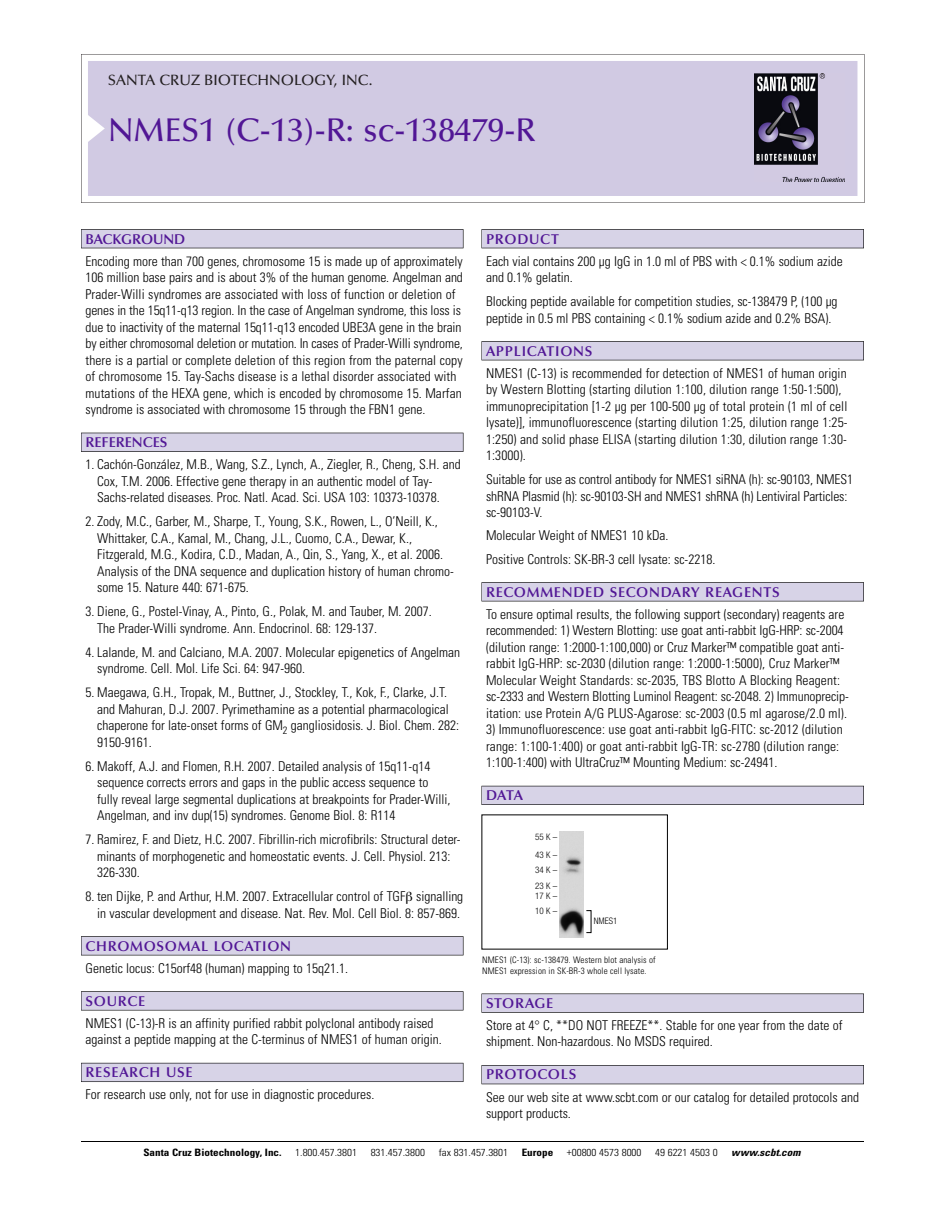
<style>
.page{position:relative;width:945px;height:1215px;background:#fff}
.page>*{position:absolute;margin:0;border:0;box-sizing:border-box;transform-origin:0 0}
.t1{font:500 33px "Optima";color:#511695}
.t2{font:500 15px "Optima";color:#231f20}
.t3{font:600 14.25px "Optima";letter-spacing:.05em;color:#511695}
.t4{font:600 14.25px "Optima";color:#511695}
.t5{font:300 condensed 13.5px/16.5px "Univers";color:#000}
.t6{font:300 condensed 10.2px "Univers";color:#000;scale:1.1 1}
.t7{font:700 condensed 10.2px "Univers";color:#000;scale:1.1 1}
.t8{font:italic 700 condensed 10.2px "Univers";letter-spacing:.005em;color:#000;scale:1.1 1}
.t9{font:300 condensed 9px/10.5px "Univers";letter-spacing:.015em;color:#000}
.t10{font:300 condensed 9px/18.3px "Helvetica Neue";color:#000}
</style>
<div class="page">
<svg style="left:81px;top:54px;width:783px;height:149px"></svg>
<div style="left:88px;top:61px;width:769px;height:135px;background:#d1cae3"></div>
<img style="left:755px;top:74px;width:90px;height:108px">
<div style="left:81px;top:229px;width:382px;height:19px;background:#525156"></div>
<div style="left:81px;top:230px;width:382px;height:18px;background:#d7d3e7"></div>
<div style="left:81px;top:433px;width:382px;height:19px;background:#515055"></div>
<div style="left:81px;top:433px;width:382px;height:18px;background:#d7d3e7"></div>
<div style="left:81px;top:936px;width:382px;height:19px;background:#545357"></div>
<div style="left:81px;top:937px;width:382px;height:18px;background:#d7d3e7"></div>
<div style="left:81px;top:991px;width:382px;height:19px;background:#575759"></div>
<div style="left:81px;top:992px;width:382px;height:18px;background:#d7d3e7"></div>
<div style="left:81px;top:1063px;width:382px;height:19px;background:#5b5a62"></div>
<div style="left:81px;top:1063px;width:382px;height:18px;background:#d7d3e7"></div>
<div style="left:482px;top:229px;width:382px;height:19px;background:#525156"></div>
<div style="left:482px;top:230px;width:381px;height:18px;background:#d7d3e7"></div>
<div style="left:482px;top:341px;width:382px;height:19px;background:#525155"></div>
<div style="left:482px;top:342px;width:381px;height:18px;background:#d7d3e7"></div>
<div style="left:482px;top:582px;width:382px;height:19px;background:#545357"></div>
<div style="left:482px;top:583px;width:381px;height:18px;background:#d7d3e7"></div>
<div style="left:482px;top:786px;width:382px;height:19px;background:#54535a"></div>
<div style="left:482px;top:786px;width:381px;height:18px;background:#d7d3e7"></div>
<div style="left:482px;top:994px;width:382px;height:19px;background:#575759"></div>
<div style="left:482px;top:994px;width:381px;height:18px;background:#d7d3e7"></div>
<div style="left:482px;top:1065px;width:382px;height:19px;background:#525158"></div>
<div style="left:482px;top:1066px;width:381px;height:18px;background:#d7d3e7"></div>
<hr style="left:81px;top:1141px;width:783px;height:1px;background:#000">
<img style="left:560px;top:831px;width:24px;height:107px">
<p class="t2" style="left:108px;top:74px;width:266px">SANTA CRUZ BIOTECHNOLOGY, INC.</p>
<h1 class="t1" style="left:108px;top:117px;width:429px">NMES1 (C-13)-R: sc-138479-R</h1>
<p class="t4" style="left:86px;top:233px;width:101px">BACKGROUND</p>
<p class="t5" style="left:86px;top:254px;width:379px">Encoding more than 700 genes, chromosome 15 is made up of approximately 106 million base pairs and is about 3% of the human genome. Angelman and Prader-Willi syndromes are associated with loss of function or deletion of genes in the 15q11-q13 region. In the case of Angelman syndrome, this loss is due to inactivity of the maternal 15q11-q13 encoded UBE3A gene in the brain by either chromosomal deletion or mutation. In cases of Prader-Willi syndrome, there is a partial or complete deletion of this region from the paternal copy of chromosome 15. Tay-Sachs disease is a lethal disorder associated with mutations of the HEXA gene, which is encoded by chromosome 15. Marfan syndrome is associated with chromosome 15 through the FBN1 gene.</p>
<p class="t4" style="left:86px;top:437px;width:84px">REFERENCES</p>
<p class="t5" style="left:97px;top:457px;width:365px;text-indent:-12px">1. Cachón-González, M.B., Wang, S.Z., Lynch, A., Ziegler, R., Cheng, S.H. and<br>Cox, T.M. 2006. Effective gene therapy in an authentic model of Tay-<br>Sachs-related diseases. Proc. Natl. Acad. Sci. USA 103: 10373-10378.</p>
<p class="t5" style="left:97px;top:514px;width:358px;text-indent:-12px">2. Zody, M.C., Garber, M., Sharpe, T., Young, S.K., Rowen, L., O’Neill, K., Whittaker, C.A., Kamal, M., Chang, J.L., Cuomo, C.A., Dewar, K., Fitzgerald, M.G., Kodira, C.D., Madan, A., Qin, S., Yang, X., et al. 2006.<br>Analysis of the DNA sequence and duplication history of human chromo&shy;some 15. Nature 440: 671-675.</p>
<p class="t5" style="left:97px;top:604px;width:336px;text-indent:-12px">3. Diene, G., Postel-Vinay, A., Pinto, G., Polak, M. and Tauber, M. 2007.<br>The Prader-Willi syndrome. Ann. Endocrinol. 68: 129-137.</p>
<p class="t5" style="left:97px;top:645px;width:365px;text-indent:-12px">4. Lalande, M. and Calciano, M.A. 2007. Molecular epigenetics of Angelman syndrome. Cell. Mol. Life Sci. 64: 947-960.</p>
<p class="t5" style="left:97px;top:685px;width:364px;text-indent:-12px">5. Maegawa, G.H., Tropak, M., Buttner, J., Stockley, T., Kok, F., Clarke, J.T. and Mahuran, D.J. 2007. Pyrimethamine as a potential pharmacological chaperone for late-onset forms of GM<sub>2</sub> gangliosidosis. J. Biol. Chem. 282:<br>9150-9161.</p>
<p class="t5" style="left:97px;top:759px;width:355px;text-indent:-12px">6. Makoff, A.J. and Flomen, R.H. 2007. Detailed analysis of 15q11-q14 sequence corrects errors and gaps in the public access sequence to fully reveal large segmental duplications at breakpoints for Prader-Willi, Angelman, and inv dup(15) syndromes. Genome Biol. 8: R114</p>
<p class="t5" style="left:97px;top:832px;width:365px;text-indent:-12px">7. Ramirez, F. and Dietz, H.C. 2007. Fibrillin-rich microfibrils: Structural deter&shy;minants of morphogenetic and homeostatic events. J. Cell. Physiol. 213:<br>326-330.</p>
<p class="t5" style="left:86px;top:889px;width:379px;text-align:right">8. ten Dijke, P. and Arthur, H.M. 2007. Extracellular control of TGF signalling in vascular development and disease. Nat. Rev. Mol. Cell Biol. 8: 857-869.</p>
<p class="t3" style="left:86px;top:940px;width:207px">CHROMOSOMAL LOCATION</p>
<p class="t5" style="left:86px;top:961px;width:264px">Genetic locus: C15orf48 (human) mapping to 15q21.1.</p>
<p class="t3" style="left:86px;top:995px;width:61px">SOURCE</p>
<p class="t5" style="left:86px;top:1016px;width:358px">NMES1 (C-13)-R is an affinity purified rabbit polyclonal antibody raised against a peptide mapping at the C-terminus of NMES1 of human origin.</p>
<p class="t3" style="left:86px;top:1067px;width:109px">RESEARCH USE</p>
<p class="t5" style="left:86px;top:1087px;width:290px">For research use only, not for use in diagnostic procedures.</p>
<p class="t3" style="left:486px;top:233px;width:74px">PRODUCT</p>
<p class="t5" style="left:486px;top:254px;width:358px">Each vial contains 200 µg IgG in 1.0 ml of PBS with &lt; 0.1% sodium azide and 0.1% gelatin.</p>
<p class="t5" style="left:486px;top:294px;width:353px">Blocking peptide available for competition studies, sc-138479 P, (100 µg peptide in 0.5 ml PBS containing &lt; 0.1% sodium azide and 0.2% BSA).</p>
<p class="t3" style="left:486px;top:345px;width:108px">APPLICATIONS</p>
<p class="t5" style="left:486px;top:366px;width:363px">NMES1 (C-13) is recommended for detection of NMES1 of human origin by Western Blotting (starting dilution 1:100, dilution range 1:50-1:500), immunoprecipitation [1-2 µg per 100-500 µg of total protein (1 ml of cell lysate)], immunofluorescence (starting dilution 1:25, dilution range 1:25- 1:250) and solid phase ELISA (starting dilution 1:30, dilution range 1:30- 1:3000).</p>
<p class="t5" style="left:486px;top:472px;width:369px">Suitable for use as control antibody for NMES1 siRNA (h): sc-90103, NMES1 shRNA Plasmid (h): sc-90103-SH and NMES1 shRNA (h) Lentiviral Particles: sc-90103-V.</p>
<p class="t5" style="left:486px;top:524px;width:231px;line-height:24px">Molecular Weight of NMES1 10 kDa.<br>Positive Controls: SK-BR-3 cell lysate: sc-2218.</p>
<p class="t3" style="left:486px;top:586px;width:295px">RECOMMENDED SECONDARY REAGENTS</p>
<p class="t5" style="left:486px;top:607px;width:364px">To ensure optimal results, the following support (secondary) reagents are recommended: 1) Western Blotting: use goat anti-rabbit IgG-HRP: sc-2004 (dilution range: 1:2000-1:100,000) or Cruz Marker™ compatible goat anti&shy;rabbit IgG-HRP: sc-2030 (dilution range: 1:2000-1:5000), Cruz Marker™ Molecular Weight Standards: sc-2035, TBS Blotto A Blocking Reagent: sc-2333 and Western Blotting Luminol Reagent: sc-2048. 2) Immunoprecip&shy;itation: use Protein A/G PLUS-Agarose: sc-2003 (0.5 ml agarose/2.0 ml).</p>
<p class="t5" style="left:486px;top:722px;width:358px">3) Immunofluorescence: use goat anti-rabbit IgG-FITC: sc-2012 (dilution range: 1:100-1:400) or goat anti-rabbit IgG-TR: sc-2780 (dilution range:<br>1:100-1:400) with UltraCruz™ Mounting Medium: sc-24941.</p>
<p class="t3" style="left:486px;top:790px;width:39px">DATA</p>
<p class="t10" style="left:535px;top:828px;width:24px">55K–<br>43K–</p>
<p class="t10" style="left:535px;top:862px;width:24px;line-height:16.2px">34K–<br>23K–</p>
<p class="t10" style="left:535px;top:889px;width:24px;line-height:15px">17K–<br>10K–</p>
<p class="t10" style="left:594px;top:913px;width:25px">NMES1</p>
<p class="t9" style="left:482px;top:956px;width:175px">NMES1 (C-13): sc-138479. Western blot analysis of<br>NMES1 expression in SK-BR-3 whole cell lysate.</p>
<p class="t3" style="left:486px;top:997px;width:69px">STORAGE</p>
<p class="t5" style="left:486px;top:1018px;width:358px">Store at 4° C, **DO NOT FREEZE**. Stable for one year from the date of shipment. Non-hazardous. No MSDS required.</p>
<p class="t3" style="left:486px;top:1069px;width:92px">PROTOCOLS</p>
<p class="t5" style="left:486px;top:1090px;width:375px">See our web site at www.scbt.com or our catalog for detailed protocols and support products.</p>
<p class="t7" style="left:143px;top:1148px;width:127px">Santa Cruz Biotechnology, Inc.</p>
<p class="t6" style="left:295px;top:1148px;width:58px">1.800.457.3801</p>
<p class="t6" style="left:371px;top:1148px;width:51px">831.457.3800</p>
<p class="t6" style="left:439px;top:1148px;width:65px">fax 831.457.3801</p>
<p class="t7" style="left:522px;top:1148px;width:30px">Europe</p>
<p class="t6" style="left:567px;top:1148px;width:69px">+00800 4573 8000</p>
<p class="t6" style="left:655px;top:1148px;width:58px">49 6221 4503 0</p>
<p class="t8" style="left:731px;top:1148px;width:64px">www.scbt.com</p>
</div>
